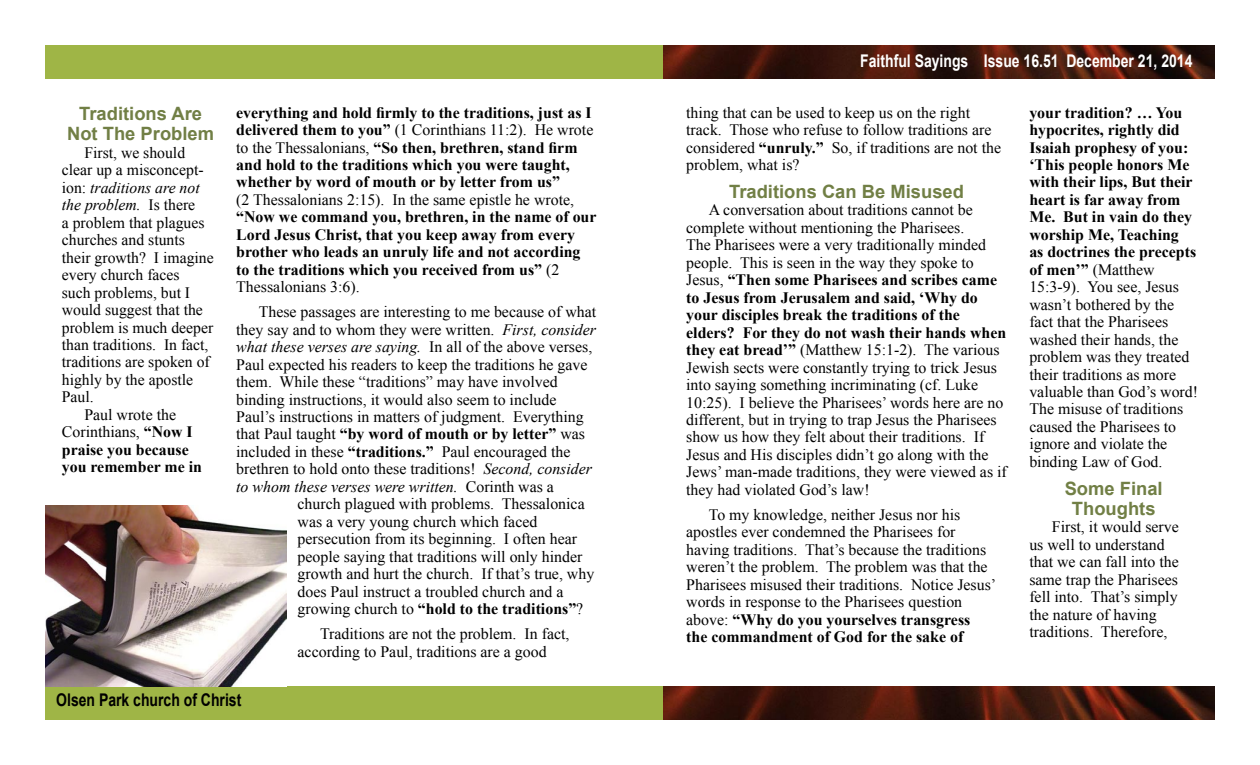
<style>
.page{position:relative;width:1260px;height:765px;background:#fff}
.page>*{position:absolute;margin:0;border:0;box-sizing:border-box;transform-origin:0 0}
.t1{font:700 18.38px/20.2px "Arial";color:#717f45;text-align:center}
.t2{font:700 17.5px "Arial";color:#fff;scale:.8 1}
.t3{font:700 17.5px "Arial";color:#000;scale:.8 1}
.t4{font:15.88px/17.5px "Times New Roman";color:#000}
.t5{font:700 15.88px/17.5px "Times New Roman";color:#000}
.t6{font:italic 15.88px "Times New Roman";color:#000}
.s1{font-style:normal}
.s2{font-weight:700}
.s3{font-weight:400}
.s4{font-style:italic}
</style>
<div class="page">
<div style="left:45px;top:45px;width:630px;height:34px;background:#9fb546"></div>
<div style="left:45px;top:686px;width:630px;height:34px;background:#9fb546"></div>
<img style="left:664px;top:686px;width:551px;height:34px">
<img style="left:664px;top:45px;width:551px;height:34px">
<img style="left:45px;top:505px;width:241px;height:181px">
<p class="t1" style="left:67px;top:104px;width:149px">Traditions Are<br>Not The Problem</p>
<p class="t4" style="left:84px;top:144px;width:102px">First, we should</p>
<p class="t4" style="left:62px;top:161px;width:143px">clear up a misconcept-</p>
<p class="t6" style="left:62px;top:177px;width:139px"><span class="s1">ion:</span> traditions are not</p>
<p class="t6" style="left:62px;top:194px;width:135px">the problem. <span class="s1">Is there</span></p>
<p class="t4" style="left:62px;top:213px;width:144px">a problem that plagues</p>
<p class="t4" style="left:62px;top:231px;width:125px">churches and stunts</p>
<p class="t4" style="left:62px;top:248px;width:153px">their growth? I imagine</p>
<p class="t4" style="left:62px;top:266px;width:119px">every church faces</p>
<p class="t4" style="left:62px;top:283px;width:130px">such problems, but I</p>
<p class="t4" style="left:62px;top:301px;width:143px">would suggest that the</p>
<p class="t4" style="left:62px;top:318px;width:153px">problem is much deeper</p>
<p class="t4" style="left:62px;top:336px;width:148px">than traditions. In fact,</p>
<p class="t4" style="left:62px;top:353px;width:149px">traditions are spoken of</p>
<p class="t4" style="left:62px;top:371px;width:133px">highly by the apostle</p>
<p class="t4" style="left:62px;top:388px;width:33px">Paul.</p>
<p class="t4" style="left:84px;top:406px;width:93px">Paul wrote the</p>
<p class="t4" style="left:62px;top:423px;width:132px">Corinthians, <span class="s2">“Now I</span></p>
<p class="t5" style="left:62px;top:440px;width:129px">praise you because</p>
<p class="t5" style="left:62px;top:458px;width:142px">you remember me in</p>
<p class="t5" style="left:236px;top:103px;width:359px">everything and hold firmly to the traditions, just as I delivered them to you” <span class="s3">(1 Corinthians 11:2). He wrote to the Thessalonians,</span> “So then, brethren, stand firm and hold to the traditions which you were taught, whether by word of mouth or by letter from us”</p>
<p class="t4" style="left:236px;top:191px;width:339px">(2 Thessalonians 2:15). In the same epistle he wrote,</p>
<p class="t5" style="left:236px;top:208px;width:362px">“Now we command you, brethren, in the name of our Lord Jesus Christ, that you keep away from every brother who leads an unruly life and not according to the traditions which you received from us” <span class="s3">(2<br>Thessalonians 3:6).</span></p>
<p class="t4" style="left:236px;top:303px;width:362px;text-indent:22px">These passages are interesting to me because of what they say and to whom they were written. <span class="s4">First, consider what these verses are saying.</span> In all of the above verses, Paul expected his readers to keep the traditions he gave them. While these “traditions” may have involved binding instructions, it would also seem to include Paul’s instructions in matters of judgment. Everything that Paul taught <span class="s2">“by word of mouth or by letter”</span> was included in these <span class="s2">“traditions.”</span> Paul encouraged the brethren to hold onto these traditions! <span class="s4">Second, consider to whom these verses were written.</span> Corinth was a</p>
<p class="t4" style="left:298px;top:495px;width:298px">church plagued with problems. Thessalonica was a very young church which faced persecution from its beginning. I often hear people saying that traditions will only hinder growth and hurt the church. If that’s true, why does Paul instruct a troubled church and a growing church to <span class="s2">“hold to the traditions”</span>?</p>
<p class="t4" style="left:298px;top:625px;width:273px;text-indent:22px">Traditions are not the problem. In fact, according to Paul, traditions are a good</p>
<p class="t3" style="left:56px;top:688px;width:233px">Olsen Park church of Christ</p>
<p class="t2" style="left:860px;top:49px;width:417px">Faithful Sayings Issue 16.51 December 21, 2014</p>
<p class="t4" style="left:686px;top:104px;width:316px">thing that can be used to keep us on the right track. Those who refuse to follow traditions are considered <span class="s2">“unruly.”</span> So, if traditions are not the problem, what is?</p>
<p class="t1" style="left:729px;top:182px;width:236px">Traditions Can Be Misused</p>
<p class="t4" style="left:686px;top:201px;width:322px;text-indent:22px">A conversation about traditions cannot be complete without mentioning the Pharisees.<br>The Pharisees were a very traditionally minded people. This is seen in the way they spoke to Jesus, <span class="s2">“Then some Pharisees and scribes came to Jesus from Jerusalem and said, ‘Why do your disciples break the traditions of the elders? For they do not wash their hands when they eat bread’”</span> (Matthew 15:1-2). The various Jewish sects were constantly trying to trick Jesus into saying something incriminating (cf. Luke 10:25). I believe the Pharisees’ words here are no different, but in trying to trap Jesus the Pharisees show us how they felt about their traditions. If Jesus and His disciples didn’t go along with the Jews’ man-made traditions, they were viewed as if they had violated God’s law!</p>
<p class="t4" style="left:686px;top:506px;width:311px;text-indent:22px">To my knowledge, neither Jesus nor his apostles ever condemned the Pharisees for having traditions. That’s because the traditions weren’t the problem. The problem was that the Pharisees misused their traditions. Notice Jesus’ words in response to the Pharisees question above: <span class="s2">“Why do you yourselves transgress<br>the commandment of God for the sake of</span></p>
<p class="t4" style="left:1029px;top:103px;width:170px"><span class="s2">your tradition? … You hypocrites, rightly did<br>Isaiah prophesy of you: ‘This people honors Me with their lips, But their heart is far away from<br>Me. But in vain do they worship Me, Teaching<br>as doctrines the precepts of men’”</span> (Matthew<br>15:3-9). You see, Jesus wasn’t bothered by the fact that the Pharisees washed their hands, the problem was they treated their traditions as more valuable than God’s word!<br>The misuse of traditions caused the Pharisees to ignore and violate the binding Law of God.</p>
<p class="t1" style="left:1065px;top:479px;width:100px">Some Final<br>Thoughts</p>
<p class="t4" style="left:1029px;top:518px;width:151px;text-indent:22px">First, it would serve us well to understand that we can fall into the same trap the Pharisees fell into. That’s simply the nature of having traditions. Therefore,</p>
</div>
